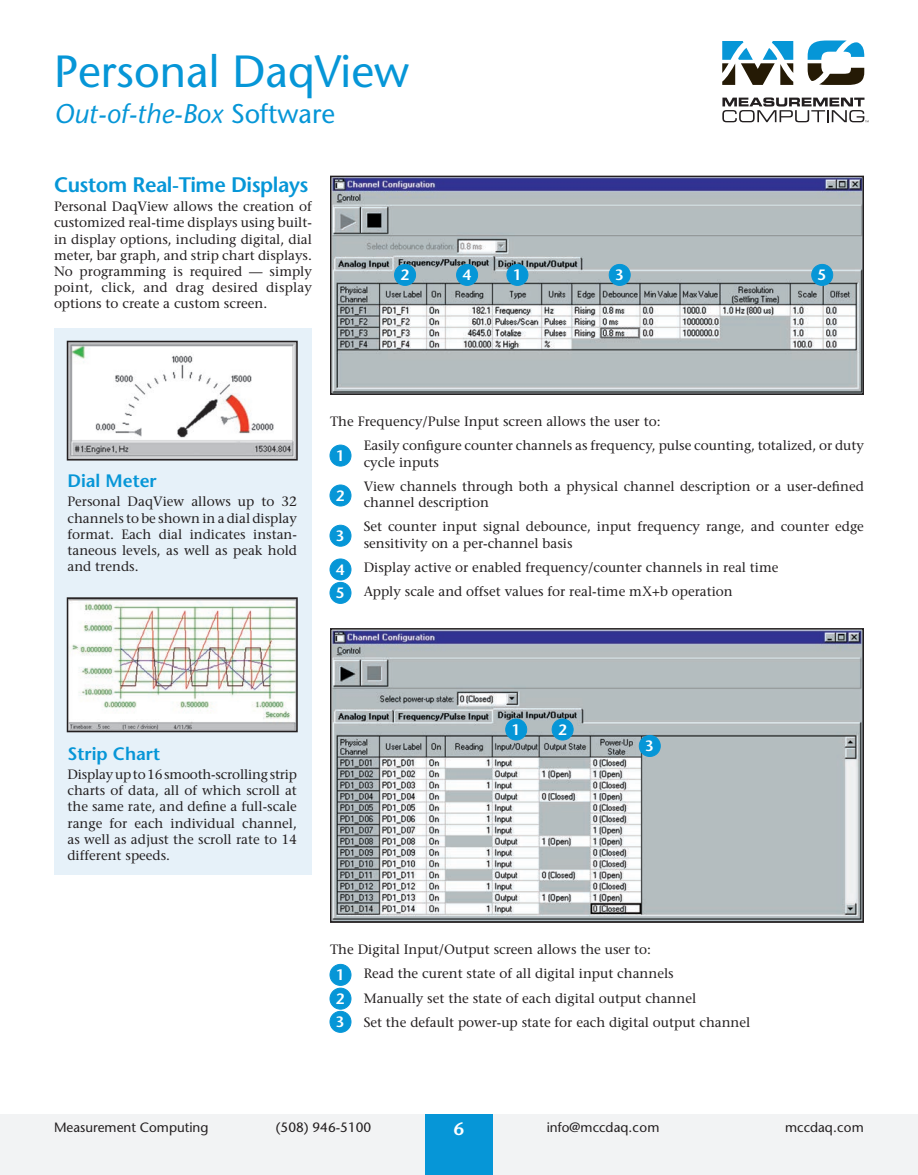
<style>
.page{position:relative;width:918px;height:1175px;background:#fff}
.page>*{position:absolute;margin:0;border:0;box-sizing:border-box;transform-origin:0 0}
.t1{font:45px "Stone Sans";color:#0696d7}
.t2{font:italic 27px "Stone Sans";color:#0696d7}
.t3{font:600 21px "Stone Sans";letter-spacing:-.02em;color:#0696d7}
.t4{font:600 18px "Stone Sans";color:#0696d7}
.t5{font:600 18px "Stone Sans";color:#fff}
.t6{font:600 15px/23.4px "Stone Sans";color:#fff}
.t7{font:13.5px/16.2px "Stone Serif";color:#231f20}
.t8{font:13.5px "Stone Sans";color:#231f20}
.s1{font-style:normal}
</style>
<div class="page">
<div style="left:0;top:1114px;width:918px;height:60px;background:#f2f3f4"></div>
<div style="left:425px;top:1114px;width:68px;height:60px;background:#0696d7"></div>
<svg style="left:722px;top:97px;width:147px;height:25px"></svg>
<svg style="left:722px;top:41px;width:71px;height:44px"></svg>
<svg style="left:808px;top:40px;width:56px;height:45px"></svg>
<img style="left:333px;top:631px;width:528px;height:288px">
<div style="left:330px;top:628px;width:534px;height:294px;border:2px solid #231f20"></div>
<img style="left:333px;top:179px;width:528px;height:213px">
<div style="left:330px;top:176px;width:534px;height:219px;border:2px solid #231f20"></div>
<div style="left:812px;top:264px;width:21px;height:21px;background:#0696d7;border-radius:50%"></div>
<div style="left:811px;top:264px;width:22px;height:22px;border:1px solid #0696d7;border-radius:50%"></div>
<div style="left:457px;top:264px;width:21px;height:21px;background:#0696d7;border-radius:50%"></div>
<div style="left:456px;top:264px;width:22px;height:22px;border:1px solid #0696d7;border-radius:50%"></div>
<div style="left:609px;top:264px;width:21px;height:21px;background:#0696d7;border-radius:50%"></div>
<div style="left:609px;top:264px;width:22px;height:22px;border:1px solid #0696d7;border-radius:50%"></div>
<div style="left:507px;top:264px;width:21px;height:21px;background:#0696d7;border-radius:50%"></div>
<div style="left:507px;top:264px;width:21px;height:22px;border:1px solid #0696d7;border-radius:50%"></div>
<div style="left:395px;top:264px;width:21px;height:21px;background:#0696d7;border-radius:50%"></div>
<div style="left:394px;top:264px;width:22px;height:22px;border:1px solid #0696d7;border-radius:50%"></div>
<div style="left:330px;top:582px;width:21px;height:21px;background:#0696d7;border-radius:50%"></div>
<div style="left:330px;top:582px;width:21px;height:22px;border:1px solid #0696d7;border-radius:50%"></div>
<div style="left:330px;top:559px;width:21px;height:21px;background:#0696d7;border-radius:50%"></div>
<div style="left:330px;top:558px;width:21px;height:22px;border:1px solid #0696d7;border-radius:50%"></div>
<div style="left:330px;top:525px;width:21px;height:21px;background:#0696d7;border-radius:50%"></div>
<div style="left:330px;top:525px;width:21px;height:21px;border:1px solid #0696d7;border-radius:50%"></div>
<div style="left:330px;top:445px;width:21px;height:21px;background:#0696d7;border-radius:50%"></div>
<div style="left:330px;top:445px;width:21px;height:21px;border:1px solid #0696d7;border-radius:50%"></div>
<div style="left:330px;top:485px;width:21px;height:21px;background:#0696d7;border-radius:50%"></div>
<div style="left:330px;top:484px;width:21px;height:22px;border:1px solid #0696d7;border-radius:50%"></div>
<div style="left:330px;top:1011px;width:21px;height:21px;background:#0696d7;border-radius:50%"></div>
<div style="left:330px;top:1011px;width:21px;height:21px;border:1px solid #0696d7;border-radius:50%"></div>
<div style="left:330px;top:964px;width:21px;height:21px;background:#0696d7;border-radius:50%"></div>
<div style="left:330px;top:964px;width:21px;height:21px;border:1px solid #0696d7;border-radius:50%"></div>
<div style="left:330px;top:988px;width:21px;height:21px;background:#0696d7;border-radius:50%"></div>
<div style="left:330px;top:987px;width:21px;height:22px;border:1px solid #0696d7;border-radius:50%"></div>
<div style="left:639px;top:735px;width:21px;height:21px;background:#0696d7;border-radius:50%"></div>
<div style="left:639px;top:735px;width:22px;height:22px;border:1px solid #0696d7;border-radius:50%"></div>
<div style="left:506px;top:719px;width:21px;height:21px;background:#0696d7;border-radius:50%"></div>
<div style="left:505px;top:718px;width:22px;height:22px;border:1px solid #0696d7;border-radius:50%"></div>
<div style="left:552px;top:719px;width:21px;height:21px;background:#0696d7;border-radius:50%"></div>
<div style="left:552px;top:718px;width:22px;height:22px;border:1px solid #0696d7;border-radius:50%"></div>
<div style="left:54px;top:328px;width:258px;height:547px;background:#e6f1f9"></div>
<img style="left:70px;top:344px;width:225px;height:113px">
<div style="left:67px;top:341px;width:231px;height:119px;border:2px solid #231f20"></div>
<img style="left:70px;top:600px;width:225px;height:129px">
<div style="left:67px;top:597px;width:231px;height:135px;border:2px solid #231f20"></div>
<h1 class="t1" style="left:54px;top:43px;width:357px">Personal DaqView</h1>
<h2 class="t2" style="left:54px;top:96px;width:283px">Out-of-the-Box <span class="s1">Software</span></h2>
<h3 class="t3" style="left:54px;top:172px;width:256px">Custom Real-Time Displays</h3>
<p class="t7" style="left:54px;top:198px;width:260px;text-align:justify">Personal DaqView allows the creation of customized real-time displays using built&shy;in display options, including digital, dial meter, bar graph, and strip chart displays.<br>No programming is required — simply point, click, and drag desired display options to create a custom screen.</p>
<p class="t6" style="left:401px;top:263px;width:10px">2</p>
<p class="t6" style="left:513px;top:263px;width:10px">1</p>
<p class="t6" style="left:463px;top:263px;width:10px">4</p>
<p class="t6" style="left:615px;top:263px;width:10px">3</p>
<p class="t6" style="left:818px;top:263px;width:10px">5</p>
<h3 class="t4" style="left:68px;top:470px;width:91px">Dial Meter</h3>
<p class="t7" style="left:68px;top:493px;width:231px;text-align:justify">Personal DaqView allows up to 32 channels to be shown in a dial display format. Each dial indicates instan&shy;taneous levels, as well as peak hold and trends.</p>
<p class="t7" style="left:364px;top:409px;width:502px;line-height:24.3px;text-indent:-34px">The Frequency/Pulse Input screen allows the user to:<br>Easily configure counter channels as frequency, pulse counting, totalized, or duty</p>
<p class="t7" style="left:364px;top:449px;width:502px;line-height:24.3px">cycle inputs<br>View channels through both a physical channel description or a user-defined</p>
<p class="t7" style="left:364px;top:490px;width:502px;line-height:24.3px">channel description<br>Set counter input signal debounce, input frequency range, and counter edge</p>
<p class="t7" style="left:364px;top:530px;width:416px;line-height:24.3px">sensitivity on a per-channel basis<br>Display active or enabled frequency/counter channels in real time<br>Apply scale and offset values for real-time mX+b operation</p>
<p class="t6" style="left:336px;top:444px;width:10px">1</p>
<p class="t6" style="left:336px;top:484px;width:10px">2</p>
<p class="t6" style="left:336px;top:524px;width:10px">3</p>
<p class="t6" style="left:336px;top:558px;width:10px">4<br>5</p>
<h3 class="t4" style="left:68px;top:742px;width:94px">Strip Chart</h3>
<p class="t7" style="left:68px;top:766px;width:231px;text-align:justify">Display up to 16 smooth-scrolling strip charts of data, all of which scroll at the same rate, and define a full-scale range for each individual channel, as well as adjust the scroll rate to 14 different speeds.</p>
<p class="t6" style="left:512px;top:718px;width:10px">1</p>
<p class="t6" style="left:558px;top:718px;width:10px">2</p>
<p class="t6" style="left:645px;top:734px;width:10px">3</p>
<p class="t7" style="left:364px;top:937px;width:388px;line-height:24.3px;text-indent:-34px">The Digital Input/Output screen allows the user to:<br>Read the curent state of all digital input channels<br>Manually set the state of each digital output channel<br>Set the default power-up state for each digital output channel</p>
<p class="t6" style="left:336px;top:963px;width:10px">1</p>
<p class="t6" style="left:336px;top:1010px;width:10px">3</p>
<p class="t6" style="left:336px;top:987px;width:10px">2</p>
<p class="t8" style="left:54px;top:1118px;width:156px">Measurement Computing</p>
<p class="t8" style="left:276px;top:1118px;width:97px">(508) 946-5100</p>
<h3 class="t5" style="left:454px;top:1117px;width:12px">6</h3>
<p class="t8" style="left:547px;top:1118px;width:114px">info@mccdaq.com</p>
<p class="t8" style="left:785px;top:1118px;width:80px">mccdaq.com</p>
</div>
